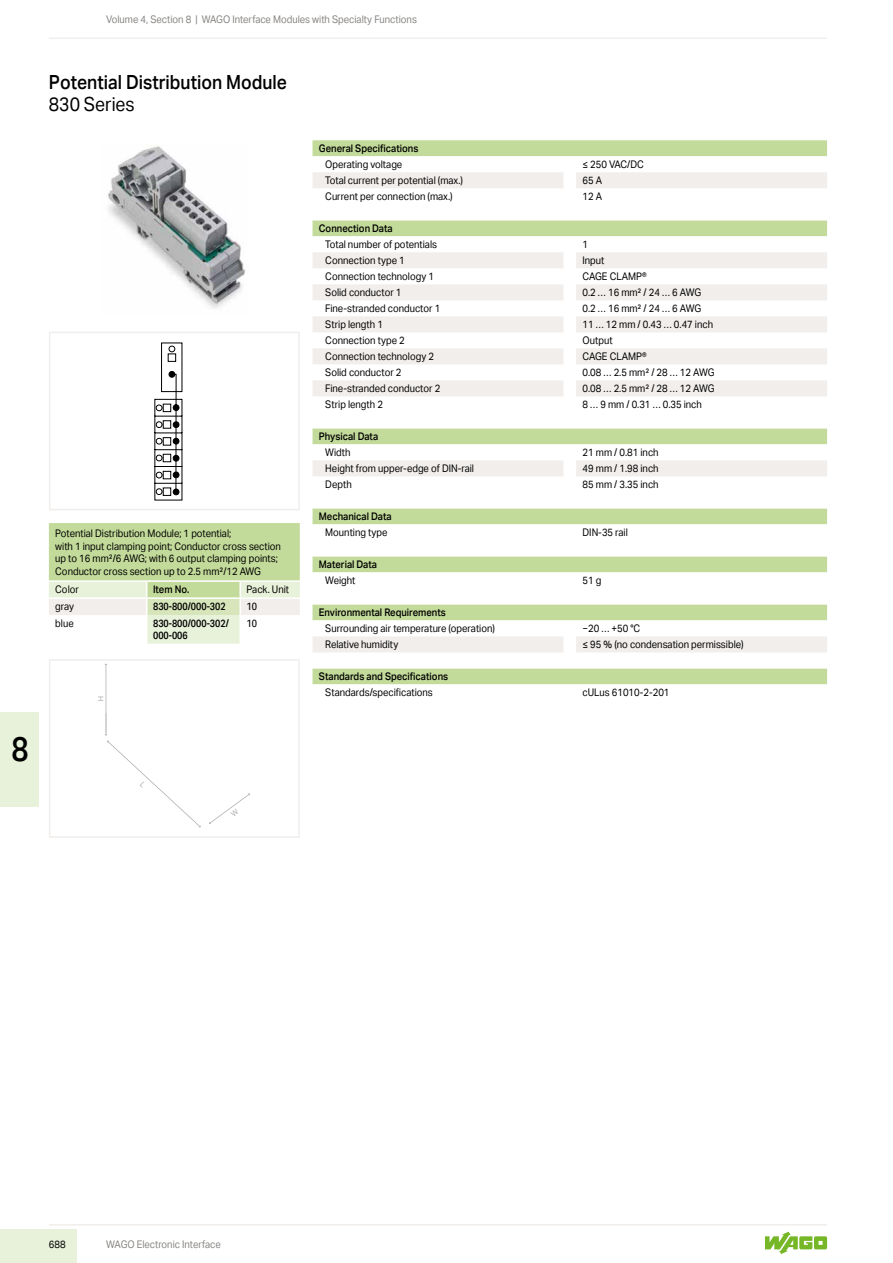
<style>
.page{position:relative;width:893px;height:1263px;background:#fff}
.page>*{position:absolute;margin:0;border:0;box-sizing:border-box;transform-origin:0 0}
.t1{font:500 34.5px "Aktiv Grotesk Cd";color:#000}
.t2{font:500 19.5px "Aktiv Grotesk";color:#000;scale:.9 1}
.t3{font:19.5px "Aktiv Grotesk";color:#000;scale:.9 1}
.t4{font:10.5px/12.6px "Aktiv Grotesk";color:#000;scale:.9 1}
.t5{font:500 10.5px "Aktiv Grotesk";color:#000;scale:.9 1}
.t6{font:10.5px "Aktiv Grotesk";color:#868481;scale:.9 1}
.t7{font:500 10.5px/12.6px "Aktiv Grotesk Cd";color:#000}
.t8{font:10.5px "Aktiv Grotesk Cd";color:#000}
.t9{font:7.5px "Aktiv Grotesk";color:#b1aeab}
</style>
<div class="page">
<hr style="left:49px;top:1224px;width:778px;height:1px;background:#f1eeec">
<hr style="left:49px;top:38px;width:778px;height:1px;background:#f1eeec">
<div style="left:0;top:1229px;width:77px;height:34px;background:#e8f1d9"></div>
<svg style="left:765px;top:1232px;width:62px;height:22px"></svg>
<img style="left:108px;top:146px;width:138px;height:163px">
<svg style="left:154px;top:346px;width:28px;height:154px"></svg>
<div style="left:49px;top:332px;width:251px;height:178px;border:2px solid #f1eeec"></div>
<svg style="left:49px;top:523px;width:251px;height:121px"></svg>
<hr style="left:239px;top:615px;width:2px;height:29px;background:#fff">
<div style="left:313px;top:140px;width:514px;height:16px;background:#c3db9a"></div>
<svg style="left:313px;top:156px;width:514px;height:529px"></svg>
<svg style="left:313px;top:172px;width:514px;height:480px"></svg>
<div style="left:49px;top:659px;width:251px;height:179px;border:2px solid #f1eeec"></div>
<div style="left:0;top:712px;width:38px;height:94px;background:#e8f1d9"></div>
<svg style="left:104px;top:663px;width:97px;height:164px"></svg>
<svg style="left:209px;top:793px;width:41px;height:31px"></svg>
<h1 class="t1" style="left:12px;top:728px;width:19px">8</h1>
<p class="t6" style="left:106px;top:13px;width:347px">Volume 4, Section 8 | WAGO Interface Modules with Specialty Functions</p>
<h2 class="t2" style="left:49px;top:71px;width:266px">Potential Distribution Module</h2>
<h2 class="t3" style="left:49px;top:93px;width:97px">830 Series</h2>
<p class="t4" style="left:55px;top:527px;width:252px">Potential Distribution Module; 1 potential;<br>with 1 input clamping point; Conductor cross section up to 16 mm²/6 AWG; with 6 output clamping points; Conductor cross section up to 2.5 mm²/12 AWG</p>
<p class="t4" style="left:55px;top:583px;width:28px">Color</p>
<p class="t5" style="left:153px;top:584px;width:42px">Item No.</p>
<p class="t4" style="left:247px;top:583px;width:49px">Pack. Unit</p>
<p class="t4" style="left:55px;top:600px;width:22px">gray</p>
<p class="t7" style="left:153px;top:600px;width:74px">830-800/000-302</p>
<p class="t8" style="left:247px;top:600px;width:12px">10</p>
<p class="t4" style="left:55px;top:617px;width:22px">blue</p>
<p class="t7" style="left:153px;top:617px;width:77px">830-800/000-302/<br>000-006</p>
<p class="t8" style="left:247px;top:617px;width:12px">10</p>
<p class="t9" style="left:104px;top:696px;width:7px;rotate:90deg">H</p>
<p class="t5" style="left:319px;top:142px;width:112px">General Specifications</p>
<p class="t4" style="left:325px;top:158px;width:87px">Operating voltage</p>
<p class="t4" style="left:583px;top:158px;width:70px">≤ 250 VAC/DC</p>
<p class="t4" style="left:325px;top:174px;width:154px">Total current per potential (max.)</p>
<p class="t4" style="left:583px;top:174px;width:23px">65 A</p>
<p class="t4" style="left:325px;top:190px;width:143px">Current per connection (max.)</p>
<p class="t4" style="left:583px;top:190px;width:23px">12 A</p>
<p class="t5" style="left:319px;top:222px;width:84px">Connection Data</p>
<p class="t4" style="left:325px;top:238px;width:126px">Total number of potentials</p>
<p class="t4" style="left:583px;top:238px;width:8px">1</p>
<p class="t4" style="left:325px;top:254px;width:90px">Connection type 1</p>
<p class="t4" style="left:583px;top:254px;width:26px">Input</p>
<p class="t4" style="left:325px;top:270px;width:122px">Connection technology 1</p>
<p class="t4" style="left:583px;top:270px;width:73px">CAGE CLAMP®</p>
<p class="t4" style="left:325px;top:286px;width:86px">Solid conductor 1</p>
<p class="t4" style="left:583px;top:286px;width:133px">0.2 … 16 mm² / 24 … 6 AWG</p>
<p class="t4" style="left:325px;top:302px;width:129px">Fine-stranded conductor 1</p>
<p class="t4" style="left:583px;top:302px;width:133px">0.2 … 16 mm² / 24 … 6 AWG</p>
<p class="t4" style="left:325px;top:318px;width:66px">Strip length 1</p>
<p class="t4" style="left:583px;top:318px;width:147px">11 … 12 mm / 0.43 … 0.47 inch</p>
<p class="t4" style="left:325px;top:334px;width:90px">Connection type 2</p>
<p class="t4" style="left:583px;top:334px;width:35px">Output</p>
<p class="t4" style="left:325px;top:350px;width:122px">Connection technology 2</p>
<p class="t4" style="left:583px;top:350px;width:73px">CAGE CLAMP®</p>
<p class="t4" style="left:325px;top:366px;width:86px">Solid conductor 2</p>
<p class="t4" style="left:583px;top:366px;width:148px">0.08 … 2.5 mm² / 28 … 12 AWG</p>
<p class="t4" style="left:325px;top:382px;width:129px">Fine-stranded conductor 2</p>
<p class="t4" style="left:583px;top:382px;width:148px">0.08 … 2.5 mm² / 28 … 12 AWG</p>
<p class="t4" style="left:325px;top:398px;width:66px">Strip length 2</p>
<p class="t4" style="left:583px;top:398px;width:134px">8 … 9 mm / 0.31 … 0.35 inch</p>
<p class="t5" style="left:319px;top:430px;width:67px">Physical Data</p>
<p class="t4" style="left:325px;top:446px;width:30px">Width</p>
<p class="t4" style="left:583px;top:446px;width:86px">21 mm / 0.81 inch</p>
<p class="t4" style="left:325px;top:462px;width:167px">Height from upper-edge of DIN-rail</p>
<p class="t4" style="left:583px;top:462px;width:86px">49 mm / 1.98 inch</p>
<p class="t4" style="left:325px;top:478px;width:31px">Depth</p>
<p class="t4" style="left:583px;top:478px;width:86px">85 mm / 3.35 inch</p>
<p class="t5" style="left:319px;top:510px;width:82px">Mechanical Data</p>
<p class="t4" style="left:325px;top:526px;width:71px">Mounting type</p>
<p class="t4" style="left:583px;top:526px;width:52px">DIN-35 rail</p>
<p class="t5" style="left:319px;top:558px;width:66px">Material Data</p>
<p class="t4" style="left:325px;top:574px;width:35px">Weight</p>
<p class="t4" style="left:583px;top:574px;width:23px">51 g</p>
<p class="t5" style="left:319px;top:606px;width:143px">Environmental Requirements</p>
<p class="t4" style="left:325px;top:622px;width:190px">Surrounding air temperature (operation)</p>
<p class="t4" style="left:583px;top:622px;width:66px">−20 … +50 °C</p>
<p class="t4" style="left:325px;top:638px;width:83px">Relative humidity</p>
<p class="t4" style="left:583px;top:638px;width:180px">≤ 95 % (no condensation permissible)</p>
<p class="t5" style="left:319px;top:670px;width:145px">Standards and Specifications</p>
<p class="t4" style="left:325px;top:686px;width:121px">Standards/specifications</p>
<p class="t4" style="left:583px;top:686px;width:98px">cULus 61010-2-201</p>
<p class="t4" style="left:49px;top:1238px;width:20px">688</p>
<p class="t6" style="left:106px;top:1238px;width:129px">WAGO Electronic Interface</p>
</div>
